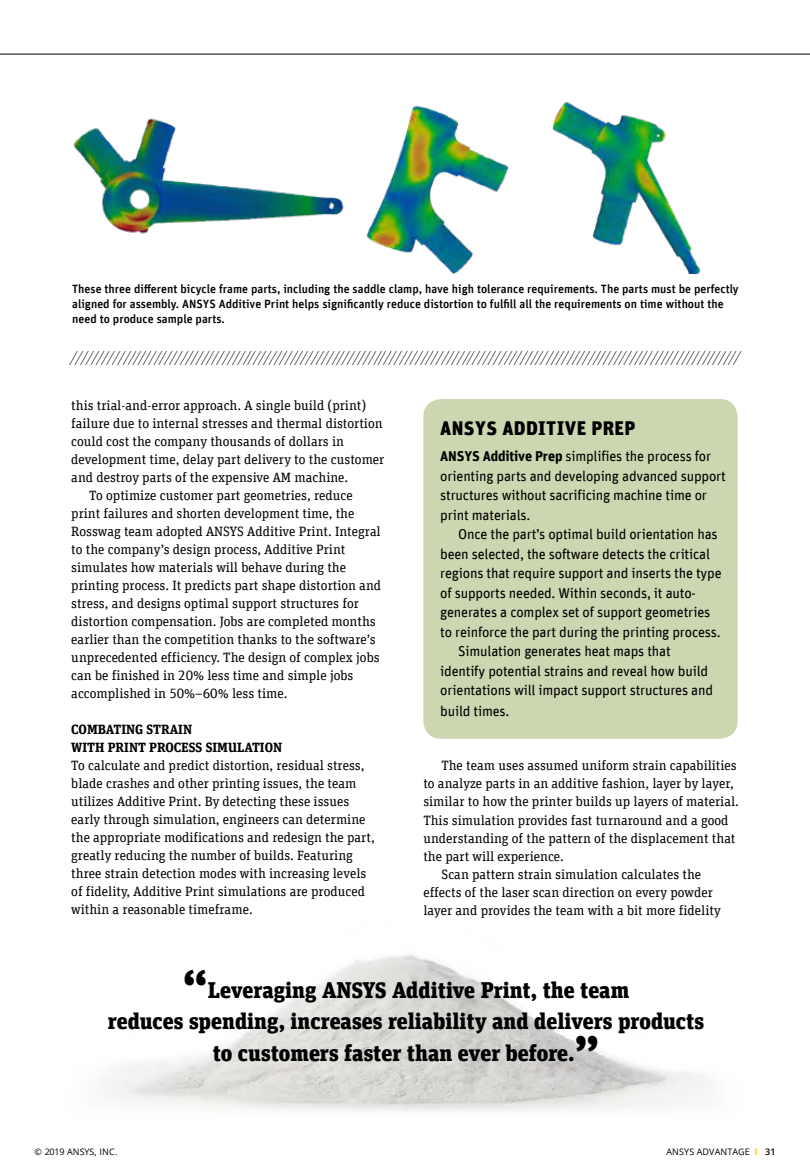
<style>
.page{position:relative;width:810px;height:1175px;background:#fff}
.page>*{position:absolute;margin:0;border:0;box-sizing:border-box;transform-origin:0 0}
.t1{font:900 22.5px/31.5px "Unit Slab Offc Pro";color:#000;text-align:center}
.t2{font:900 19.5px "Unit Offc Pro";letter-spacing:.02em;color:#000}
.t3{font:14.25px/19.5px "Unit Offc Pro";letter-spacing:-.015em;color:#000}
.t4{font:13.5px/18px "Unit Slab Offc Pro";color:#000}
.t5{font:700 13.5px/18px "Unit Slab Offc Pro";color:#000}
.t6{font:500 12px/15px "Unit Offc Pro";color:#000}
.t7{font:9px "Open Sans";letter-spacing:.01em;color:#000}
.s1{font-weight:700}
.s2{font-size:48px}
.s3{font-weight:700;color:#f3c317}
.s4{font-weight:600}
</style>
<div class="page">
<img style="left:104px;top:954px;width:602px;height:158px">
<div style="left:423px;top:399px;width:315px;height:340px;background:#ccd6b1;border-radius:18px"></div>
<img style="left:73px;top:118px;width:271px;height:116px">
<img style="left:367px;top:105px;width:142px;height:169px">
<img style="left:552px;top:102px;width:148px;height:171px">
<svg style="left:69px;top:351px;width:673px;height:14px"></svg>
<hr style="left:0;top:54px;width:810px;height:1px;background:#000">
<p class="t6" style="left:72px;top:280px;width:668px">These three different bicycle frame parts, including the saddle clamp, have high tolerance requirements. The parts must be perfectly aligned for assembly. ANSYS Additive Print helps significantly reduce distortion to fulfill all the requirements on time without the need to produce sample parts.</p>
<p class="t4" style="left:71px;top:395px;width:296px">this trial-and-error approach. A single build (print)</p>
<p class="t4" style="left:71px;top:413px;width:313px">failure due to internal stresses and thermal distortion</p>
<p class="t4" style="left:71px;top:431px;width:274px">could cost the company thousands of dollars in</p>
<p class="t4" style="left:71px;top:449px;width:315px">development time, delay part delivery to the customer</p>
<p class="t4" style="left:71px;top:467px;width:279px">and destroy parts of the expensive AM machine.</p>
<p class="t4" style="left:89px;top:485px;width:265px">To optimize customer part geometries, reduce</p>
<p class="t4" style="left:71px;top:503px;width:285px">print failures and shorten development time, the</p>
<p class="t4" style="left:71px;top:521px;width:311px">Rosswag team adopted ANSYS Additive Print. Integral</p>
<p class="t4" style="left:71px;top:539px;width:276px">to the company’s design process, Additive Print</p>
<p class="t4" style="left:71px;top:557px;width:276px">simulates how materials will behave during the</p>
<p class="t4" style="left:71px;top:575px;width:311px">printing process. It predicts part shape distortion and</p>
<p class="t4" style="left:71px;top:593px;width:289px">stress, and designs optimal support structures for</p>
<p class="t4" style="left:71px;top:611px;width:306px">distortion compensation. Jobs are completed months</p>
<p class="t4" style="left:71px;top:629px;width:306px">earlier than the competition thanks to the software’s</p>
<p class="t4" style="left:71px;top:647px;width:310px">unprecedented efficiency. The design of complex jobs</p>
<p class="t4" style="left:71px;top:665px;width:284px">can be finished in 20% less time and simple jobs</p>
<p class="t4" style="left:71px;top:683px;width:218px">accomplished in 50%–60% less time.</p>
<p class="t5" style="left:71px;top:719px;width:212px">COMBATING STRAIN<br>WITH PRINT PROCESS SIMULATION</p>
<p class="t4" style="left:71px;top:755px;width:305px">To calculate and predict distortion, residual stress, blade crashes and other printing issues, the team utilizes Additive Print. By detecting these issues early through simulation, engineers can determine the appropriate modifications and redesign the part, greatly reducing the number of builds. Featuring three strain detection modes with increasing levels of fidelity, Additive Print simulations are produced within a reasonable timeframe.</p>
<h2 class="t2" style="left:440px;top:413px;width:197px">ANSYS ADDITIVE PREP</h2>
<p class="t3" style="left:440px;top:446px;width:287px"><span class="s1">ANSYS Additive Prep</span> simplifies the process for orienting parts and developing advanced support structures without sacrificing machine time or print materials.</p>
<p class="t3" style="left:458px;top:524px;width:261px">Once the part’s optimal build orientation has</p>
<p class="t3" style="left:440px;top:543px;width:271px">been selected, the software detects the critical</p>
<p class="t3" style="left:440px;top:563px;width:283px">regions that require support and inserts the type</p>
<p class="t3" style="left:440px;top:582px;width:257px">of supports needed. Within seconds, it auto-</p>
<p class="t3" style="left:440px;top:602px;width:272px">generates a complex set of support geometries</p>
<p class="t3" style="left:440px;top:621px;width:282px">to reinforce the part during the printing process.</p>
<p class="t3" style="left:458px;top:641px;width:214px">Simulation generates heat maps that</p>
<p class="t3" style="left:440px;top:660px;width:269px">identify potential strains and reveal how build</p>
<p class="t3" style="left:440px;top:680px;width:274px">orientations will impact support structures and</p>
<p class="t3" style="left:440px;top:701px;width:71px">build times.</p>
<p class="t4" style="left:441px;top:756px;width:297px">The team uses assumed uniform strain capabilities</p>
<p class="t4" style="left:423px;top:774px;width:312px">to analyze parts in an additive fashion, layer by layer,</p>
<p class="t4" style="left:423px;top:792px;width:317px">similar to how the printer builds up layers of material.</p>
<p class="t4" style="left:423px;top:810px;width:307px">This simulation provides fast turnaround and a good</p>
<p class="t4" style="left:423px;top:828px;width:314px">understanding of the pattern of the displacement that</p>
<p class="t4" style="left:423px;top:846px;width:142px">the part will experience.</p>
<p class="t4" style="left:441px;top:864px;width:261px">Scan pattern strain simulation calculates the</p>
<p class="t4" style="left:423px;top:882px;width:291px">effects of the laser scan direction on every powder</p>
<p class="t4" style="left:423px;top:900px;width:299px">layer and provides the team with a bit more fidelity</p>
<h1 class="t1" style="left:108px;top:972px;width:598px"><span class="s2">“</span>Leveraging ANSYS Additive Print, the team<br>reduces spending, increases reliability and delivers products to customers faster than ever before.<span class="s2">”</span></h1>
<p class="t7" style="left:34px;top:1145px;width:84px">© 2019 ANSYS, INC.</p>
<p class="t7" style="left:667px;top:1145px;width:110px">ANSYS ADVANTAGE <span class="s3">I</span> <span class="s4">31</span></p>
</div>
